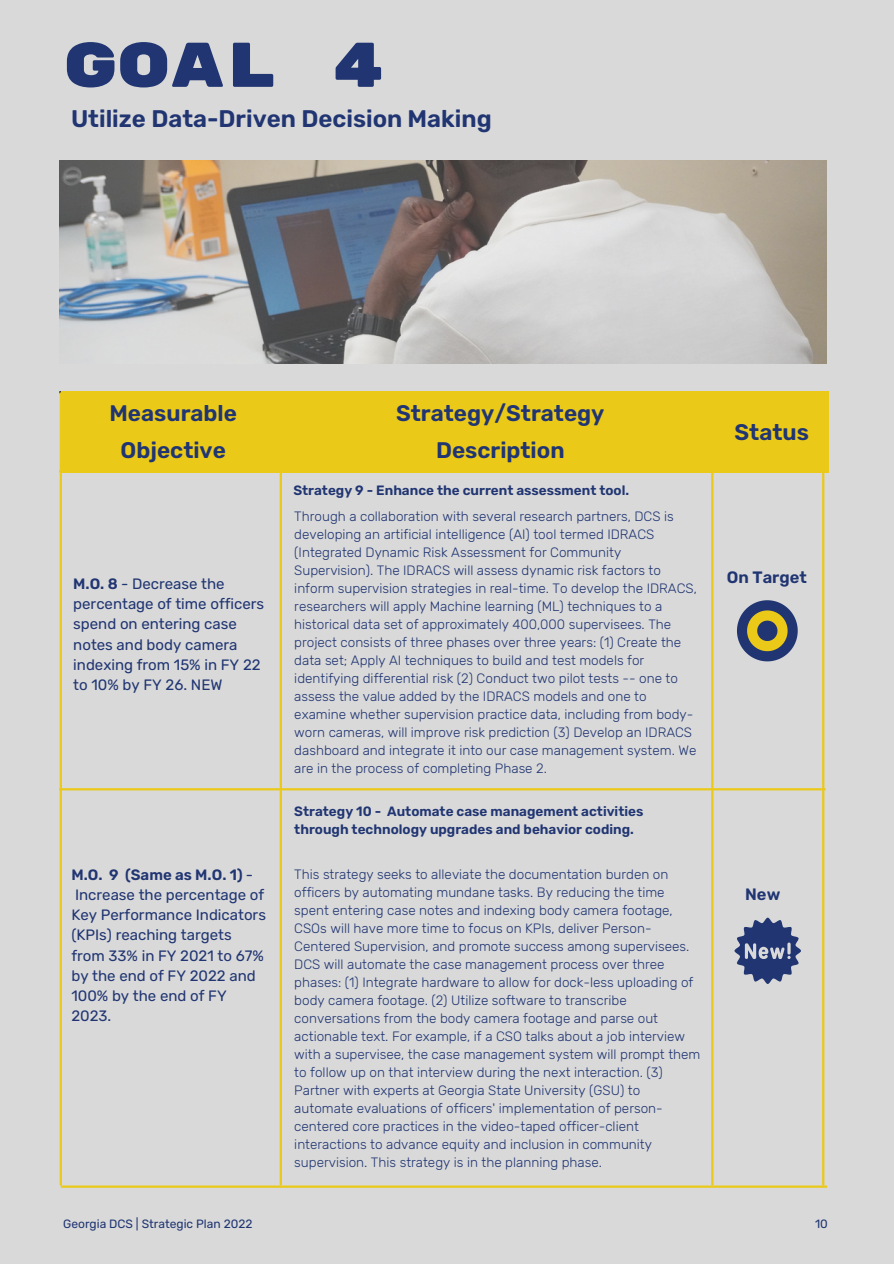
<style>
.page{position:relative;width:894px;height:1264px;background:#fff}
.page>*{position:absolute;margin:0;border:0;box-sizing:border-box;transform-origin:0 0}
.t1{font:63px "Rubik Mono One";color:#203572}
.t2{font:600 24px "Rubik";color:#203572}
.t3{font:600 22.5px/37.2px "Rubik";color:#203572;text-align:center}
.t4{font:600 16.5px "Rubik";color:#203572}
.t5{font:15px/20.2px "Rubik";color:#203572}
.t6{font:300 13.5px/18px "Rubik";color:#203572}
.t7{font:600 13.5px/18px "Rubik";color:#203572}
.t8{font:12px "Rubik";color:#203572}
.s1{font-weight:600}
</style>
<div class="page">
<div style="left:0;top:0;width:893px;height:1263px;background:#d9d9d9"></div>
<hr style="left:59px;top:391px;width:766px;height:2px;background:#19291d">
<hr style="left:59px;top:470px;width:766px;height:2px;background:#ebc918">
<hr style="left:59px;top:788px;width:766px;height:2px;background:#ebc918">
<hr style="left:279px;top:392px;width:3px;height:793px;background:#ebc918">
<hr style="left:60px;top:392px;width:2px;height:793px;background:#ebc918">
<hr style="left:711px;top:393px;width:2px;height:792px;background:#ebc918">
<div style="left:61px;top:391px;width:767px;height:81px;background:#ebc918"></div>
<hr style="left:61px;top:1185px;width:765px;height:2px;background:#ebc918">
<svg style="left:737px;top:600px;width:60px;height:61px"></svg>
<hr style="left:821px;top:472px;width:3px;height:713px;background:#ebc918">
<img style="left:59px;top:160px;width:767px;height:204px">
<svg style="left:734px;top:917px;width:66px;height:67px"></svg>
<h1 class="t1" style="left:63px;top:28px;width:323px">GOAL 4</h1>
<h2 class="t2" style="left:71px;top:105px;width:422px">Utilize Data-Driven Decision Making</h2>
<h3 class="t3" style="left:109px;top:395px;width:129px">Measurable<br>Objective</h3>
<p class="t5" style="left:73px;top:573px;width:192px"><span class="s1">M.O. 8</span> - Decrease the percentage of time officers spend on entering case notes and body camera indexing from 15% in FY 22 to 10% by FY 26. NEW</p>
<p class="t5" style="left:71px;top:864px;width:196px"><span class="s1">M.O. 9 (Same as M.O. 1)</span> -<br>Increase the percentage of<br>Key Performance Indicators (KPIs) reaching targets from 33% in FY 2021 to 67% by the end of FY 2022 and<br>100% by the end of FY<br>2023.</p>
<h3 class="t3" style="left:396px;top:395px;width:210px">Strategy/Strategy<br>Description</h3>
<p class="t7" style="left:293px;top:481px;width:337px">Strategy 9 - Enhance the current assessment tool.</p>
<p class="t6" style="left:294px;top:507px;width:404px">Through a collaboration with several research partners, DCS is developing an artificial intelligence (AI) tool termed IDRACS (Integrated Dynamic Risk Assessment for Community Supervision). The IDRACS will assess dynamic risk factors to inform supervision strategies in real-time. To develop the IDRACS, researchers will apply Machine learning (ML) techniques to a historical data set of approximately 400,000 supervisees. The project consists of three phases over three years: (1) Create the data set; Apply AI techniques to build and test models for identifying differential risk (2) Conduct two pilot tests -- one to assess the value added by the IDRACS models and one to examine whether supervision practice data, including from body&shy;worn cameras, will improve risk prediction (3) Develop an IDRACS dashboard and integrate it into our case management system. We are in the process of completing Phase 2.</p>
<p class="t7" style="left:294px;top:802px;width:350px">Strategy 10 - Automate case management activities through technology upgrades and behavior coding.</p>
<p class="t6" style="left:294px;top:865px;width:407px">This strategy seeks to alleviate the documentation burden on officers by automating mundane tasks. By reducing the time spent entering case notes and indexing body camera footage, CSOs will have more time to focus on KPIs, deliver Person-Centered Supervision, and promote success among supervisees.<br>DCS will automate the case management process over three phases: (1) Integrate hardware to allow for dock-less uploading of body camera footage. (2) Utilize software to transcribe conversations from the body camera footage and parse out actionable text. For example, if a CSO talks about a job interview with a supervisee, the case management system will prompt them to follow up on that interview during the next interaction. (3)<br>Partner with experts at Georgia State University (GSU) to automate evaluations of officers' implementation of person&shy;centered core practices in the video-taped officer-client interactions to advance equity and inclusion in community supervision. This strategy is in the planning phase.</p>
<h3 class="t3" style="left:734px;top:413px;width:76px">Status</h3>
<p class="t4" style="left:726px;top:567px;width:82px">On Target</p>
<p class="t4" style="left:745px;top:884px;width:37px">New</p>
<p class="t8" style="left:63px;top:1216px;width:191px">Georgia DCS | Strategic Plan 2022</p>
<p class="t8" style="left:814px;top:1216px;width:14px">10</p>
</div>
